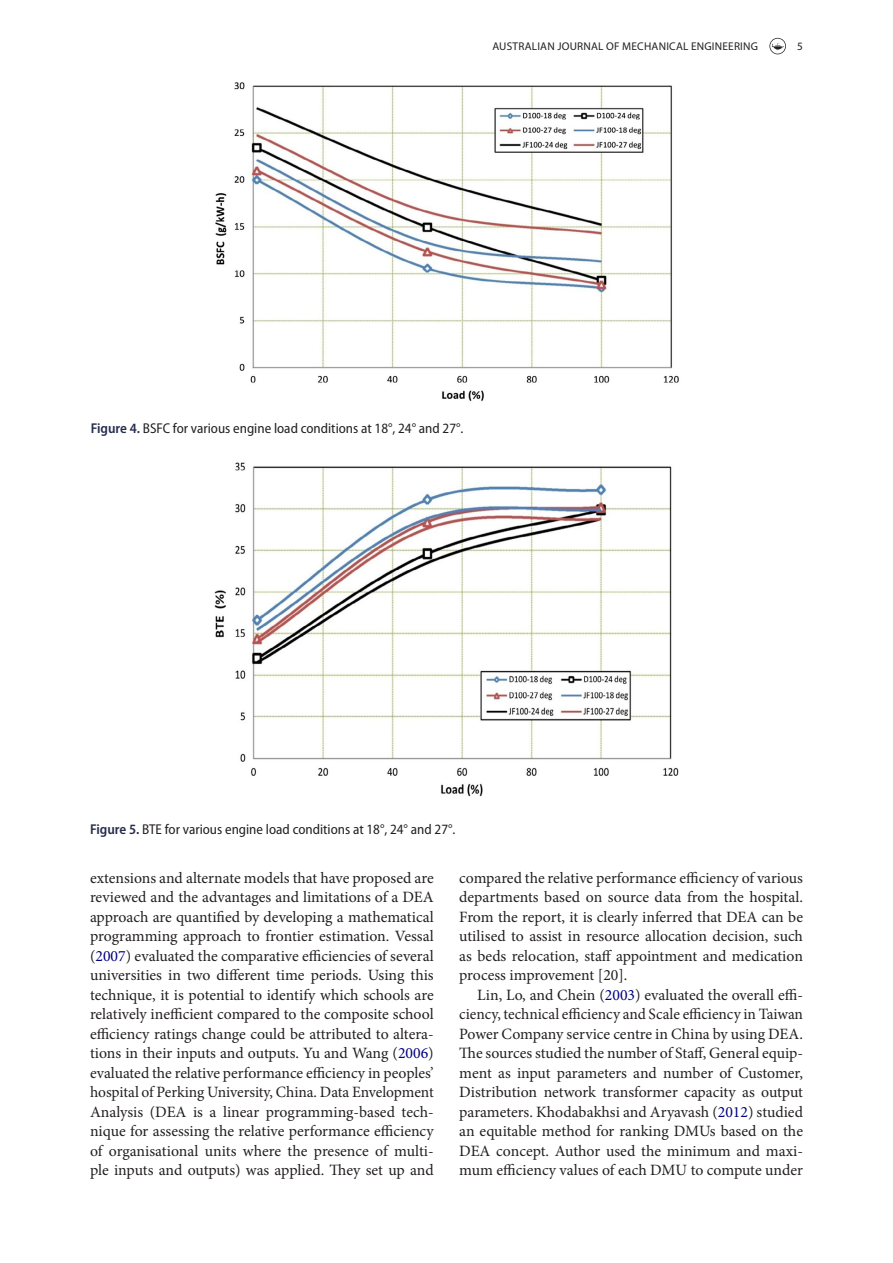
<style>
.page{position:relative;width:893px;height:1263px;background:#fff}
.page>*{position:absolute;margin:0;border:0;box-sizing:border-box;transform-origin:0 0}
.t1{font:15.75px/19.5px "Minion Pro";letter-spacing:-.005em;color:#231f20;text-align:justify}
.t2{font:semi-condensed 14.25px "Myriad Pro";color:#231f20}
.t3{font:11.25px "Myriad Pro";letter-spacing:.02em;color:#231f20}
.s1{font-weight:600;color:#262c4d}
.s2{color:#000080}
</style>
<div class="page">
<svg style="left:769px;top:38px;width:17px;height:16px"></svg>
<img style="left:215px;top:82px;width:464px;height:319px">
<img style="left:214px;top:462px;width:465px;height:335px">
<p class="t3" style="left:492px;top:39px;width:267px">AUSTRALIAN JOURNAL OF MECHANICAL ENGINEERING</p>
<p class="t3" style="left:797px;top:39px;width:7px">5</p>
<p class="t2" style="left:91px;top:421px;width:374px"><span class="s1">Figure 4.</span> BSFC for various engine load conditions at 18°, 24° and 27°.</p>
<p class="t2" style="left:90px;top:821px;width:367px"><span class="s1">Figure 5.</span> BTE for various engine load conditions at 18°, 24° and 27°.</p>
<p class="t1" style="left:90px;top:868px;width:345px">extensions and alternate models that have proposed are reviewed and the advantages and limitations of a DEA approach are quantified by developing a mathematical programming approach to frontier estimation. Vessal (<span class="s2">2007</span>) evaluated the comparative efficiencies of several universities in two different time periods. Using this technique, it is potential to identify which schools are relatively inefficient compared to the composite school efficiency ratings change could be attributed to altera&shy;tions in their inputs and outputs. Yu and Wang (<span class="s2">2006</span>) evaluated the relative performance efficiency in peoples’ hospital of Perking University, China. Data Envelopment Analysis (DEA is a linear programming-based tech&shy;nique for assessing the relative performance efficiency of organisational units where the presence of multi&shy;ple inputs and outputs) was applied. They set up and</p>
<p class="t1" style="left:459px;top:868px;width:345px">compared the relative performance efficiency of various departments based on source data from the hospital.<br>From the report, it is clearly inferred that DEA can be utilised to assist in resource allocation decision, such as beds relocation, staff appointment and medication process improvement [20].</p>
<p class="t1" style="left:459px;top:985px;width:345px;text-indent:18px">Lin, Lo, and Chein (<span class="s2">2003</span>) evaluated the overall effi&shy;ciency, technical efficiency and Scale efficiency in Taiwan Power Company service centre in China by using DEA.<br>The sources studied the number of Staff, General equip&shy;ment as input parameters and number of Customer, Distribution network transformer capacity as output parameters. Khodabakhsi and Aryavash (<span class="s2">2012</span>) studied an equitable method for ranking DMUs based on the DEA concept. Author used the minimum and maxi&shy;mum efficiency values of each DMU to compute under</p>
</div>
